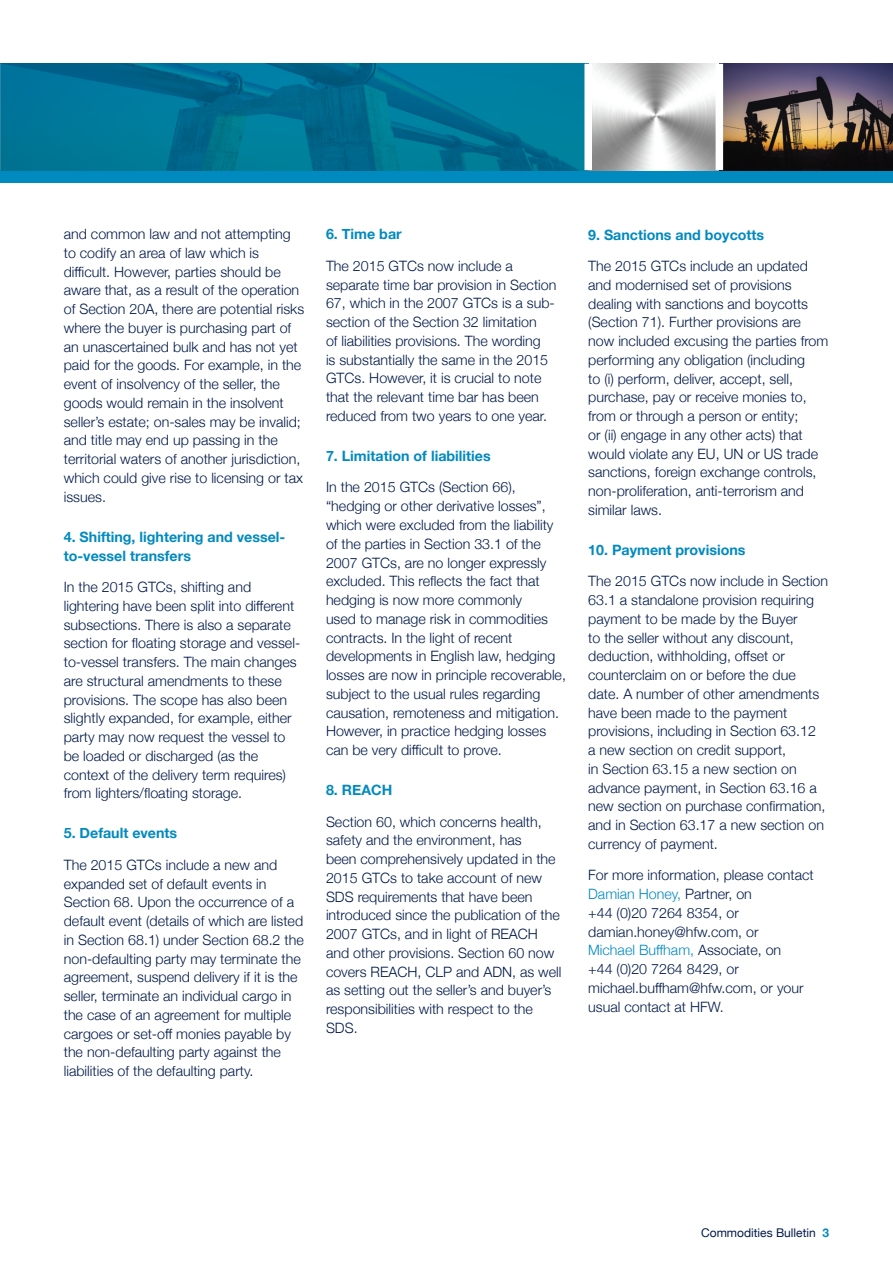
<style>
.page{position:relative;width:893px;height:1263px;background:#fff}
.page>*{position:absolute;margin:0;border:0;box-sizing:border-box;transform-origin:0 0}
.t1{font:300 14.25px/18.8px "Helvetica Neue";color:#001948}
.t2{font:700 14.25px/18.8px "Helvetica Neue";color:#008ac0}
.t3{font:12px "Helvetica Neue";color:#001948}
.s1{color:#008ac0}
.s2{font-weight:700;color:#008ac0}
</style>
<div class="page">
<div style="left:0;top:170px;width:893px;height:13px;background:#008ac0"></div>
<img style="left:592px;top:64px;width:124px;height:106px">
<img style="left:723px;top:64px;width:170px;height:106px">
<svg style="left:0;top:64px;width:584px;height:106px;background:#007395"></svg>
<p class="t1" style="left:64px;top:224px;width:242px">and common law and not attempting to codify an area of law which is difficult. However, parties should be aware that, as a result of the operation of Section 20A, there are potential risks where the buyer is purchasing part of an unascertained bulk and has not yet paid for the goods. For example, in the event of insolvency of the seller, the goods would remain in the insolvent seller’s estate; on-sales may be invalid; and title may end up passing in the territorial waters of another jurisdiction, which could give rise to licensing or tax issues.</p>
<p class="t2" style="left:64px;top:528px;width:223px">4. Shifting, lightering and vessel&shy;to-vessel transfers</p>
<p class="t1" style="left:64px;top:577px;width:238px">In the 2015 GTCs, shifting and lightering have been split into different subsections. There is also a separate section for floating storage and vessel&shy;to-vessel transfers. The main changes are structural amendments to these provisions. The scope has also been slightly expanded, for example, either party may now request the vessel to be loaded or discharged (as the context of the delivery term requires) from lighters/floating storage.</p>
<p class="t2" style="left:64px;top:824px;width:115px">5. Default events</p>
<p class="t1" style="left:64px;top:855px;width:241px">The 2015 GTCs include a new and expanded set of default events in Section 68. Upon the occurrence of a default event (details of which are listed in Section 68.1) under Section 68.2 the non-defaulting party may terminate the agreement, suspend delivery if it is the seller, terminate an individual cargo in the case of an agreement for multiple cargoes or set-off monies payable by the non-defaulting party against the liabilities of the defaulting party.</p>
<p class="t2" style="left:326px;top:225px;width:77px">6. Time bar</p>
<p class="t1" style="left:326px;top:256px;width:232px">The 2015 GTCs now include a separate time bar provision in Section 67, which in the 2007 GTCs is a sub&shy;section of the Section 32 limitation<br>of liabilities provisions. The wording<br>is substantially the same in the 2015<br>GTCs. However, it is crucial to note that the relevant time bar has been reduced from two years to one year.</p>
<p class="t2" style="left:326px;top:447px;width:166px">7. Limitation of liabilities</p>
<p class="t1" style="left:326px;top:477px;width:241px">In the 2015 GTCs (Section 66), “hedging or other derivative losses”, which were excluded from the liability of the parties in Section 33.1 of the 2007 GTCs, are no longer expressly excluded. This reflects the fact that hedging is now more commonly<br>used to manage risk in commodities contracts. In the light of recent developments in English law, hedging losses are now in principle recoverable, subject to the usual rules regarding causation, remoteness and mitigation.<br>However, in practice hedging losses can be very difficult to prove.</p>
<p class="t2" style="left:326px;top:781px;width:68px">8. REACH</p>
<p class="t1" style="left:326px;top:811px;width:237px">Section 60, which concerns health, safety and the environment, has<br>been comprehensively updated in the<br>2015 GTCs to take account of new<br>SDS requirements that have been introduced since the publication of the<br>2007 GTCs, and in light of REACH and other provisions. Section 60 now covers REACH, CLP and ADN, as well as setting out the seller’s and buyer’s responsibilities with respect to the<br>SDS.</p>
<p class="t2" style="left:588px;top:225px;width:178px">9. Sanctions and boycotts</p>
<p class="t1" style="left:588px;top:256px;width:242px">The 2015 GTCs include an updated and modernised set of provisions dealing with sanctions and boycotts (Section 71). Further provisions are now included excusing the parties from performing any obligation (including<br>to (i) perform, deliver, accept, sell, purchase, pay or receive monies to, from or through a person or entity;<br>or (ii) engage in any other acts) that would violate any EU, UN or US trade sanctions, foreign exchange controls, non-proliferation, anti-terrorism and similar laws.</p>
<p class="t2" style="left:588px;top:541px;width:159px">10. Payment provisions</p>
<p class="t1" style="left:588px;top:571px;width:241px">The 2015 GTCs now include in Section 63.1 a standalone provision requiring payment to be made by the Buyer<br>to the seller without any discount, deduction, withholding, offset or counterclaim on or before the due date. A number of other amendments have been made to the payment provisions, including in Section 63.12<br>a new section on credit support,<br>in Section 63.15 a new section on advance payment, in Section 63.16 a new section on purchase confirmation, and in Section 63.17 a new section on currency of payment.</p>
<p class="t1" style="left:588px;top:865px;width:227px">For more information, please contact<br><span class="s1">Damian Honey,</span> Partner, on<br>+44 (0)20 7264 8354, or damian.honey@hfw.com, or<br><span class="s1">Michael Buffham,</span> Associate, on<br>+44 (0)20 7264 8429, or michael.buffham@hfw.com, or your usual contact at HFW.</p>
<p class="t3" style="left:701px;top:1224px;width:130px">Commodities Bulletin <span class="s2">3</span></p>
</div>
